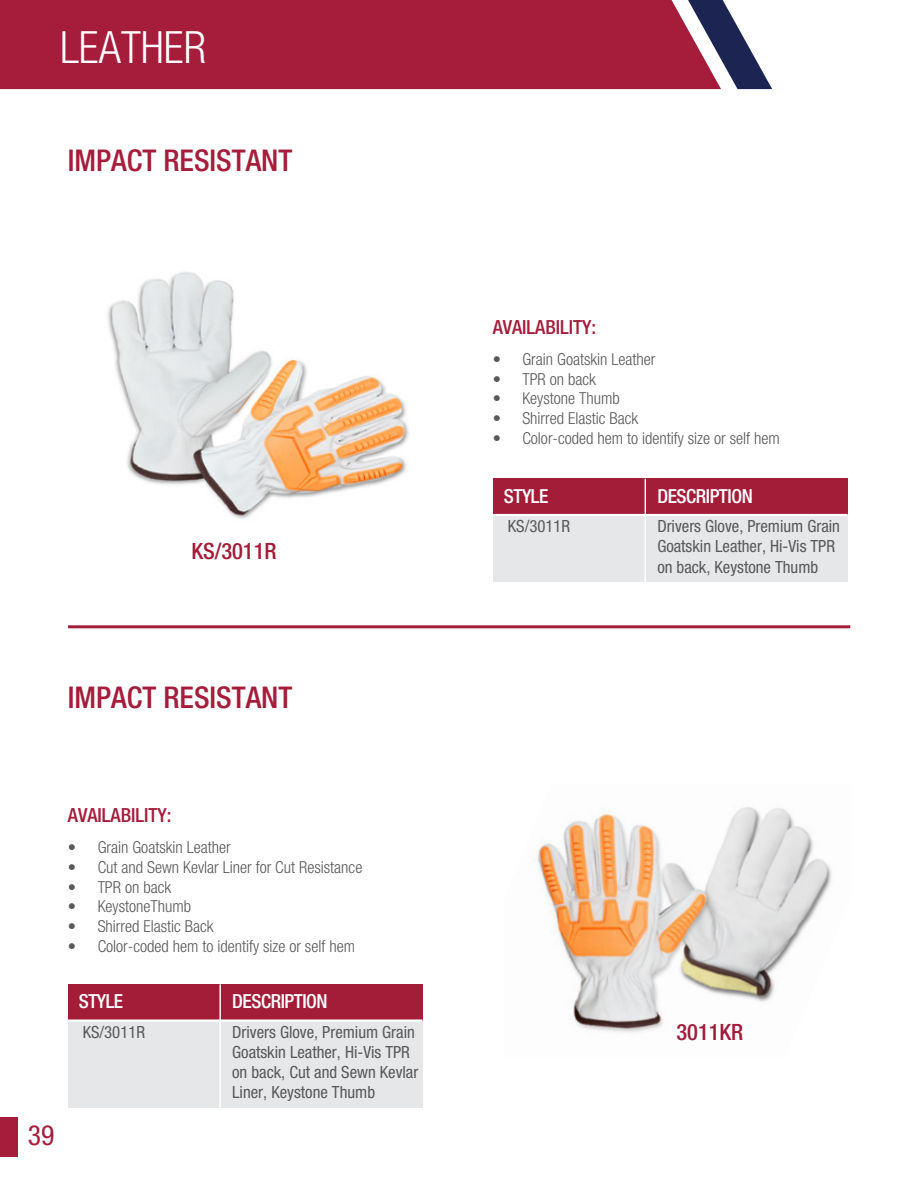
<style>
.page{position:relative;width:918px;height:1188px;background:#fff}
.page>*{position:absolute;margin:0;border:0;box-sizing:border-box;transform-origin:0 0}
.t1{font:300 condensed 44.55px "Helvetica Neue LT Std";color:#fff}
.t2{font:500 condensed 30px "Helvetica Neue LT Std";color:#a51d3a}
.t3{font:condensed 27.75px "Helvetica Neue LT Std";color:#a61d3b}
.t4{font:500 condensed 22.5px "Helvetica Neue LT Std";color:#a31d39}
.t5{font:500 condensed 19.5px "Helvetica Neue LT Std";color:#a51d3a}
.t6{font:500 condensed 19.35px "Helvetica Neue LT Std";letter-spacing:-.02em;color:#fff}
.t7{font:condensed 16.8px/20.1px "Helvetica Neue LT Std";color:#58595b}
.t8{font:300 condensed 16.5px "Helvetica Neue LT Std";color:#58595b}
</style>
<div class="page">
<div style="left:493px;top:479px;width:355px;height:103px;background:#e6e7e8"></div>
<div style="left:493px;top:479px;width:355px;height:36px;background:#a31d39"></div>
<hr style="left:645px;top:479px;width:1px;height:103px;background:#fff">
<hr style="left:493px;top:514px;width:355px;height:2px;background:#fff">
<img style="left:108px;top:272px;width:301px;height:247px">
<div style="left:68px;top:984px;width:355px;height:124px;background:#e6e7e8"></div>
<div style="left:68px;top:984px;width:355px;height:37px;background:#a31d39"></div>
<hr style="left:219px;top:984px;width:2px;height:124px;background:#fff">
<hr style="left:68px;top:1019px;width:355px;height:3px;background:#fff">
<img style="left:537px;top:807px;width:295px;height:226px">
<div style="left:0;top:1117px;width:18px;height:40px;background:#a61d3b"></div>
<div style="left:0;top:0;width:688px;height:89px;background:#a61d3b"></div>
<svg style="left:688px;top:0;width:84px;height:89px"></svg>
<hr style="left:68px;top:625px;width:782px;height:3px;background:#a51d3a">
<h1 class="t1" style="left:60px;top:22px;width:147px">LEATHER</h1>
<h2 class="t2" style="left:68px;top:142px;width:226px">IMPACT RESISTANT</h2>
<h3 class="t4" style="left:191px;top:538px;width:87px">KS/3011R</h3>
<h2 class="t2" style="left:68px;top:679px;width:226px">IMPACT RESISTANT</h2>
<p class="t5" style="left:68px;top:803px;width:105px">AVAILABILITY:</p>
<p class="t8" style="left:68px;top:838px;width:164px">• Grain Goatskin Leather</p>
<p class="t8" style="left:68px;top:858px;width:296px">• Cut and Sewn Kevlar Liner for Cut Resistance</p>
<p class="t8" style="left:68px;top:877px;width:105px">• TPR on back</p>
<p class="t8" style="left:68px;top:897px;width:125px">• KeystoneThumb</p>
<p class="t8" style="left:68px;top:917px;width:147px">• Shirred Elastic Back</p>
<p class="t8" style="left:68px;top:937px;width:289px">• Color-coded hem to identify size or self hem</p>
<h3 class="t3" style="left:28px;top:1119px;width:28px">39</h3>
<p class="t6" style="left:79px;top:990px;width:46px">STYLE</p>
<p class="t6" style="left:232px;top:990px;width:97px">DESCRIPTION</p>
<p class="t7" style="left:83px;top:1022px;width:64px">KS/3011R</p>
<p class="t7" style="left:232px;top:1022px;width:188px">Drivers Glove, Premium Grain<br>Goatskin Leather, Hi-Vis TPR on back, Cut and Sewn Kevlar<br>Liner, Keystone Thumb</p>
<p class="t5" style="left:493px;top:315px;width:105px">AVAILABILITY:</p>
<p class="t8" style="left:493px;top:350px;width:164px">• Grain Goatskin Leather</p>
<p class="t8" style="left:493px;top:369px;width:105px">• TPR on back</p>
<p class="t8" style="left:493px;top:389px;width:129px">• Keystone Thumb</p>
<p class="t8" style="left:493px;top:409px;width:147px">• Shirred Elastic Back</p>
<p class="t8" style="left:493px;top:429px;width:289px">• Color-coded hem to identify size or self hem</p>
<p class="t6" style="left:504px;top:484px;width:46px">STYLE</p>
<p class="t6" style="left:657px;top:484px;width:97px">DESCRIPTION</p>
<p class="t7" style="left:508px;top:516px;width:64px">KS/3011R</p>
<p class="t7" style="left:657px;top:516px;width:184px">Drivers Glove, Premium Grain<br>Goatskin Leather, Hi-Vis TPR on back, Keystone Thumb</p>
<h3 class="t4" style="left:676px;top:1019px;width:68px">3011KR</h3>
</div>
